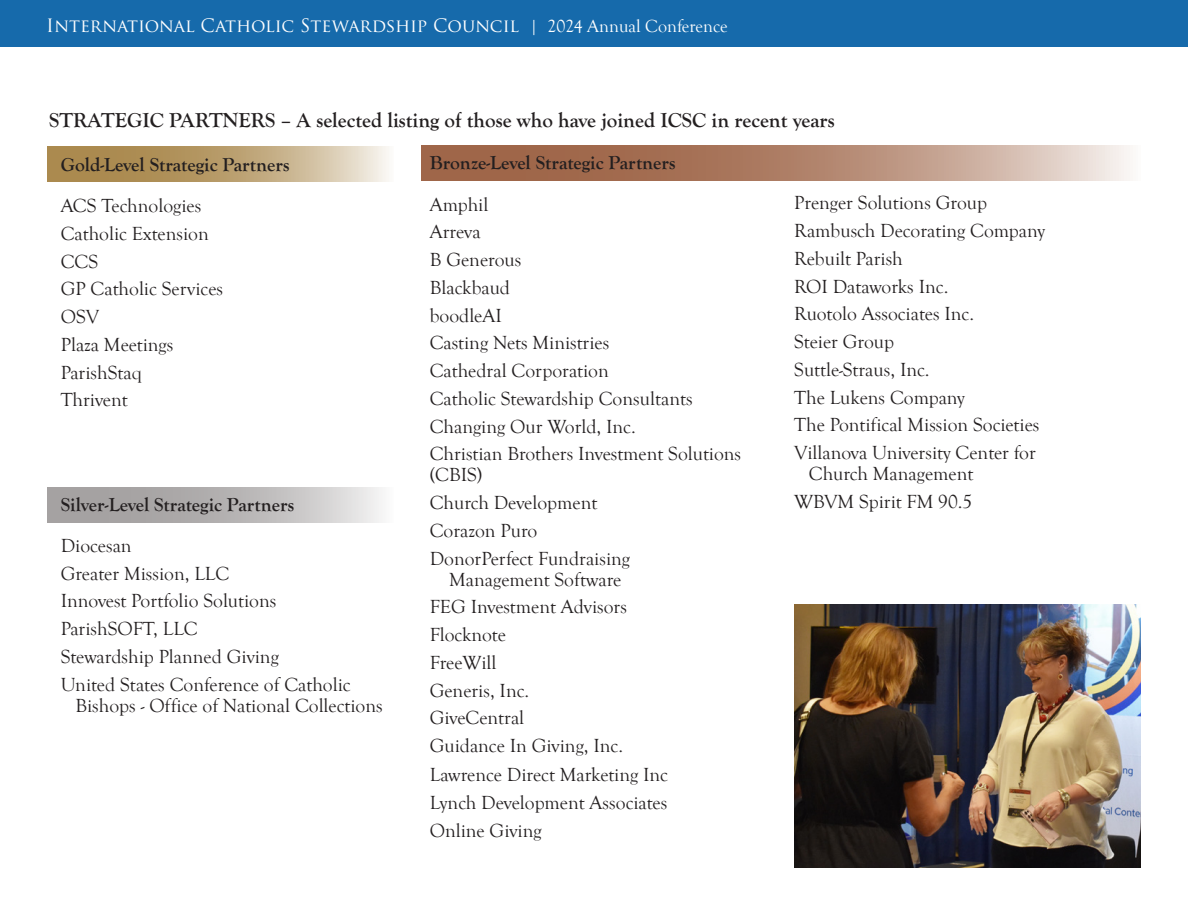
<style>
.page{position:relative;width:1188px;height:918px;background:#fff}
.page>*{position:absolute;margin:0;border:0;box-sizing:border-box;transform-origin:0 0}
.No_Spacing{font:700 21px "Goudy Old Style T";color:#231f20}
.No_Spacing-2{font:19.5px/21px "Goudy Old Style T";color:#231f20}
.No_Spacing-3{font:700 19.5px "Goudy Old Style T";color:#231f20}
.t1{font:18px "Trajan Pro";color:#fff}
.s1{font-family:"Goudy Old Style T"}
</style>
<div class="page">
<div style="left:0;top:0;width:1188px;height:46px;background:#166aab"></div>
<svg style="left:47px;top:146px;width:342px;height:35px;background:#c0a77b"></svg>
<svg style="left:47px;top:487px;width:335px;height:35px;background:#bab8b8"></svg>
<svg style="left:421px;top:146px;width:709px;height:35px;background:#b78d77"></svg>
<img style="left:794px;top:604px;width:347px;height:264px">
<p class="t1" style="left:46px;top:14px;width:683px">International Catholic Stewardship Council <span class="s1">| 2024 Annual Conference</span></p>
<p class="No_Spacing" style="left:49px;top:108px;width:787px">STRATEGIC PARTNERS – A selected listing of those who have joined ICSC in recent years</p>
<p class="No_Spacing-3" style="left:61px;top:154px;width:230px">Gold-Level Strategic Partners</p>
<p class="No_Spacing-2" style="left:61px;top:196px;width:142px">ACS Technologies</p>
<p class="No_Spacing-2" style="left:61px;top:223px;width:150px">Catholic Extension</p>
<p class="No_Spacing-2" style="left:61px;top:251px;width:39px">CCS</p>
<p class="No_Spacing-2" style="left:61px;top:279px;width:164px">GP Catholic Services</p>
<p class="No_Spacing-2" style="left:61px;top:307px;width:40px">OSV</p>
<p class="No_Spacing-2" style="left:61px;top:334px;width:114px">Plaza Meetings</p>
<p class="No_Spacing-2" style="left:61px;top:362px;width:83px">ParishStaq</p>
<p class="No_Spacing-2" style="left:61px;top:390px;width:68px">Thrivent</p>
<p class="No_Spacing-3" style="left:430px;top:152px;width:248px">Bronze-Level Strategic Partners</p>
<p class="No_Spacing-2" style="left:430px;top:194px;width:60px">Amphil</p>
<p class="No_Spacing-2" style="left:430px;top:222px;width:52px">Arreva</p>
<p class="No_Spacing-2" style="left:430px;top:250px;width:93px">B Generous</p>
<p class="No_Spacing-2" style="left:430px;top:277px;width:82px">Blackbaud</p>
<p class="No_Spacing-2" style="left:430px;top:305px;width:74px">boodleAI</p>
<p class="No_Spacing-2" style="left:430px;top:333px;width:181px">Casting Nets Ministries</p>
<p class="No_Spacing-2" style="left:430px;top:361px;width:181px">Cathedral Corporation</p>
<p class="No_Spacing-2" style="left:430px;top:388px;width:264px">Catholic Stewardship Consultants</p>
<p class="No_Spacing-2" style="left:430px;top:416px;width:208px">Changing Our World, Inc.</p>
<p class="No_Spacing-2" style="left:430px;top:444px;width:313px">Christian Brothers Investment Solutions (CBIS)</p>
<p class="No_Spacing-2" style="left:430px;top:493px;width:169px">Church Development</p>
<p class="No_Spacing-2" style="left:430px;top:520px;width:109px">Corazon Puro</p>
<p class="No_Spacing-2" style="left:430px;top:548px;width:202px;text-align:center">DonorPerfect Fundraising<br>Management Software</p>
<p class="No_Spacing-2" style="left:430px;top:597px;width:199px">FEG Investment Advisors</p>
<p class="No_Spacing-2" style="left:430px;top:625px;width:78px">Flocknote</p>
<p class="No_Spacing-2" style="left:430px;top:652px;width:68px">FreeWill</p>
<p class="No_Spacing-2" style="left:430px;top:680px;width:101px">Generis, Inc.</p>
<p class="No_Spacing-2" style="left:430px;top:708px;width:96px">GiveCentral</p>
<p class="No_Spacing-2" style="left:430px;top:736px;width:195px">Guidance In Giving, Inc.</p>
<p class="No_Spacing-2" style="left:430px;top:765px;width:240px">Lawrence Direct Marketing Inc</p>
<p class="No_Spacing-2" style="left:430px;top:793px;width:239px">Lynch Development Associates</p>
<p class="No_Spacing-2" style="left:430px;top:820px;width:113px">Online Giving</p>
<p class="No_Spacing-2" style="left:794px;top:193px;width:194px">Prenger Solutions Group</p>
<p class="No_Spacing-2" style="left:794px;top:221px;width:252px">Rambusch Decorating Company</p>
<p class="No_Spacing-2" style="left:794px;top:248px;width:110px">Rebuilt Parish</p>
<p class="No_Spacing-2" style="left:794px;top:276px;width:156px">ROI Dataworks Inc.</p>
<p class="No_Spacing-2" style="left:794px;top:304px;width:181px">Ruotolo Associates Inc.</p>
<p class="No_Spacing-2" style="left:794px;top:332px;width:101px">Steier Group</p>
<p class="No_Spacing-2" style="left:794px;top:359px;width:137px">Suttle-Straus, Inc.</p>
<p class="No_Spacing-2" style="left:794px;top:387px;width:172px">The Lukens Company</p>
<p class="No_Spacing-2" style="left:794px;top:415px;width:247px">The Pontifical Mission Societies</p>
<p class="No_Spacing-2" style="left:809px;top:443px;width:228px;text-indent:-15px">Villanova University Center for<br>Church Management</p>
<p class="No_Spacing-2" style="left:794px;top:491px;width:180px">WBVM Spirit FM 90.5</p>
<p class="No_Spacing-3" style="left:61px;top:493px;width:235px">Silver-Level Strategic Partners</p>
<p class="No_Spacing-2" style="left:61px;top:535px;width:72px">Diocesan</p>
<p class="No_Spacing-2" style="left:61px;top:563px;width:170px">Greater Mission, LLC</p>
<p class="No_Spacing-2" style="left:61px;top:591px;width:217px">Innovest Portfolio Solutions</p>
<p class="No_Spacing-2" style="left:61px;top:619px;width:139px">ParishSOFT, LLC</p>
<p class="No_Spacing-2" style="left:61px;top:646px;width:220px">Stewardship Planned Giving</p>
<p class="No_Spacing-2" style="left:75px;top:674px;width:309px;text-indent:-15px">United States Conference of Catholic<br>Bishops - Office of National Collections</p>
</div>
